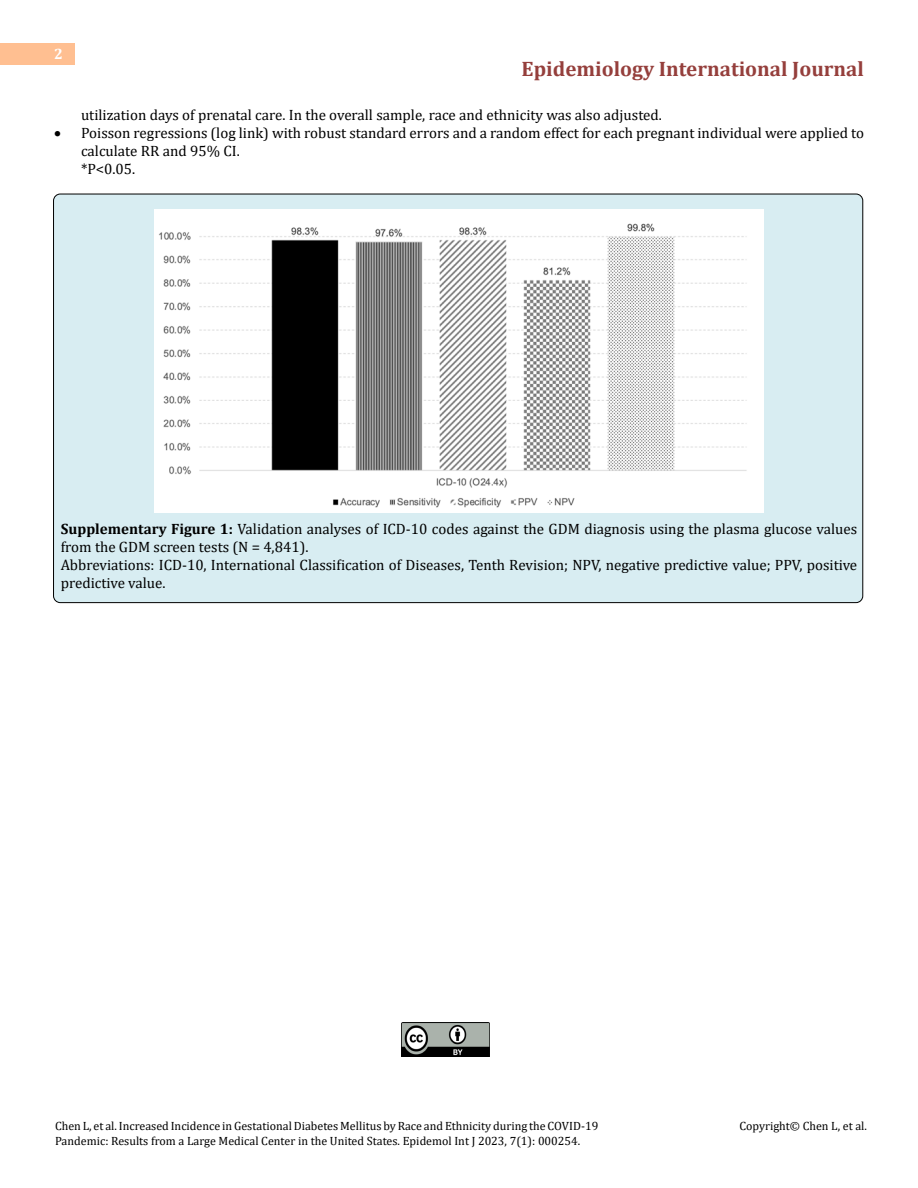
<style>
.page{position:relative;width:918px;height:1188px;background:#fff}
.page>*{position:absolute;margin:0;border:0;box-sizing:border-box;transform-origin:0 0}
.t1{font:700 21px "Cambria";color:#953f3c}
.t2{font:15px/18px "Cambria";color:#000}
.t3{font:700 15px "Cambria";color:#fff}
.t4{font:12px/15px "Cambria";color:#000}
.s1{font-weight:700}
</style>
<div class="page">
<div style="left:0;top:43px;width:75px;height:21px;background:#ffbf91"></div>
<div style="left:54px;top:194px;width:809px;height:409px;background:#d8edf2;border-radius:7px"></div>
<img style="left:154px;top:210px;width:610px;height:302px">
<img style="left:401px;top:1023px;width:89px;height:33px">
<p class="t3" style="left:54px;top:44px;width:10px">2</p>
<h1 class="t1" style="left:522px;top:54px;width:344px">Epidemiology International Journal</h1>
<p class="t2" style="left:81px;top:105px;width:583px">utilization days of prenatal care. In the overall sample, race and ethnicity was also adjusted.</p>
<p class="t2" style="left:81px;top:123px;width:784px;text-indent:-27px">• Poisson regressions (log link) with robust standard errors and a random effect for each pregnant individual were applied to calculate RR and 95% CI.<br>*P&lt;0.05.</p>
<p class="t2" style="left:61px;top:519px;width:798px"><span class="s1">Supplementary Figure 1:</span> Validation analyses of ICD-10 codes against the GDM diagnosis using the plasma glucose values from the GDM screen tests (N = 4,841).<br>Abbreviations: ICD-10, International Classification of Diseases, Tenth Revision; NPV, negative predictive value; PPV, positive predictive value.</p>
<p class="t4" style="left:55px;top:1118px;width:545px">Chen L, et al. Increased Incidence in Gestational Diabetes Mellitus by Race and Ethnicity during the COVID-19<br>Pandemic: Results from a Large Medical Center in the United States. Epidemol Int J 2023, 7(1): 000254.</p>
<p class="t4" style="left:739px;top:1118px;width:129px">Copyright© Chen L, et al.</p>
</div>
